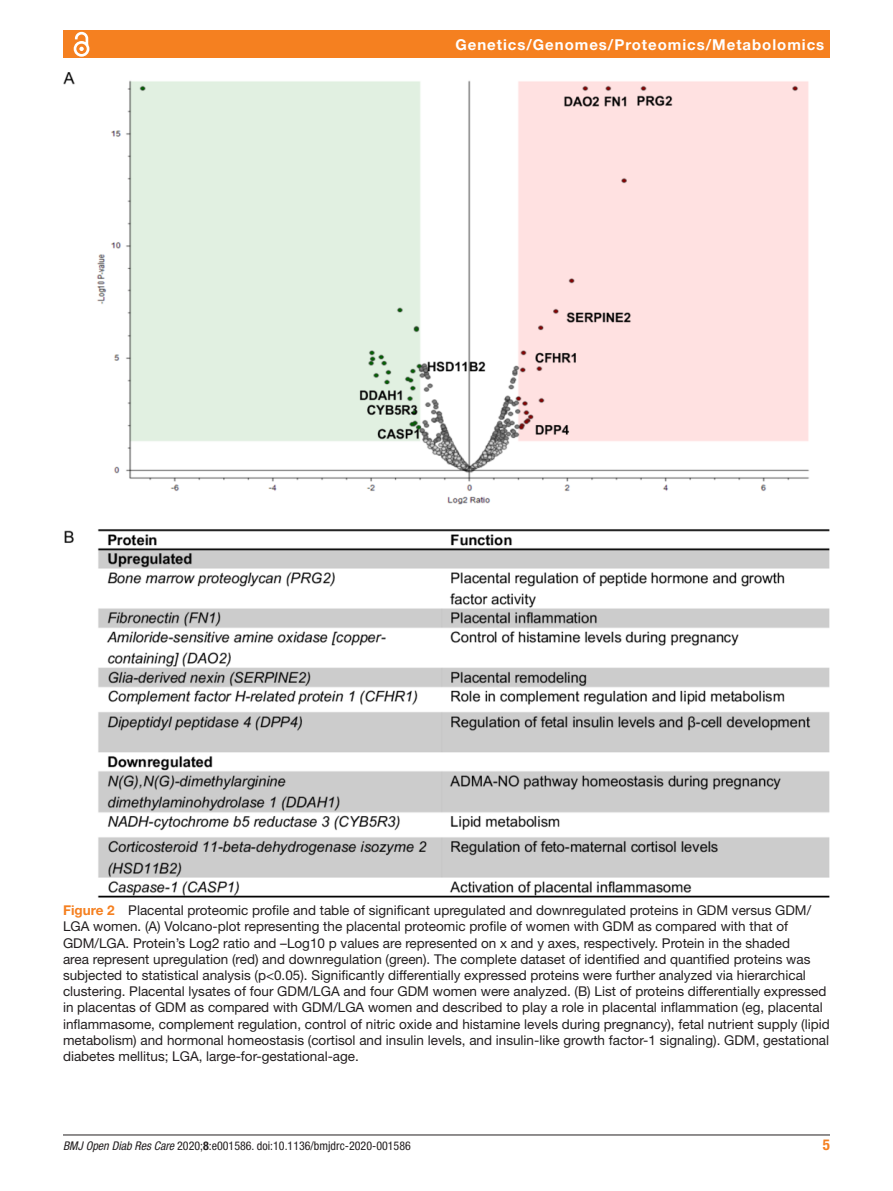
<style>
.page{position:relative;width:893px;height:1191px;background:#fff}
.page>*{position:absolute;margin:0;border:0;box-sizing:border-box;transform-origin:0 0}
.t1{font:700 15px "Helvetica Neue LT Std";letter-spacing:.065em;color:#fff}
.t2{font:700 condensed 15px "Helvetica Neue LT Std";color:#f58020}
.t3{font:13.5px/16.2px "Helvetica Neue LT Std";color:#231f20}
.t4{font:condensed 12px "Helvetica Neue LT Std";color:#231f20}
.s1{font-weight:700;color:#f58020}
.s2{font-style:italic}
.s3{font-weight:700}
</style>
<div class="page">
<hr style="left:63px;top:1134px;width:767px;height:1px;background:#231f20">
<div style="left:63px;top:31px;width:767px;height:27px;background:#f58020"></div>
<svg style="left:73px;top:31px;width:17px;height:26px"></svg>
<img style="left:63px;top:73px;width:767px;height:824px">
<p class="t1" style="left:456px;top:35px;width:370px">Genetics/Genomes/Proteomics/Metabolomics</p>
<p class="t3" style="left:63px;top:902px;width:768px"><span class="s1">Figure 2</span> Placental proteomic profile and table of significant upregulated and downregulated proteins in GDM versus GDM/ LGA women. (A) Volcano-plot representing the placental proteomic profile of women with GDM as compared with that of GDM/LGA. Protein’s Log2 ratio and –Log10 p values are represented on x and y axes, respectively. Protein in the shaded<br>area represent upregulation (red) and downregulation (green). The complete dataset of identified and quantified proteins was subjected to statistical analysis (p&lt;0.05). Significantly differentially expressed proteins were further analyzed via hierarchical clustering. Placental lysates of four GDM/LGA and four GDM women were analyzed. (B) List of proteins differentially expressed in placentas of GDM as compared with GDM/LGA women and described to play a role in placental inflammation (eg, placental inflammasome, complement regulation, control of nitric oxide and histamine levels during pregnancy), fetal nutrient supply (lipid metabolism) and hormonal homeostasis (cortisol and insulin levels, and insulin-like growth factor-1 signaling). GDM, gestational diabetes mellitus; LGA, large-for-gestational-age.</p>
<p class="t4" style="left:63px;top:1138px;width:349px"><span class="s2">BMJ Open Diab Res Care</span> 2020;<span class="s3">8</span>:e001586. doi:10.1136/bmjdrc-2020-001586</p>
<p class="t2" style="left:823px;top:1135px;width:9px">5</p>
</div>
